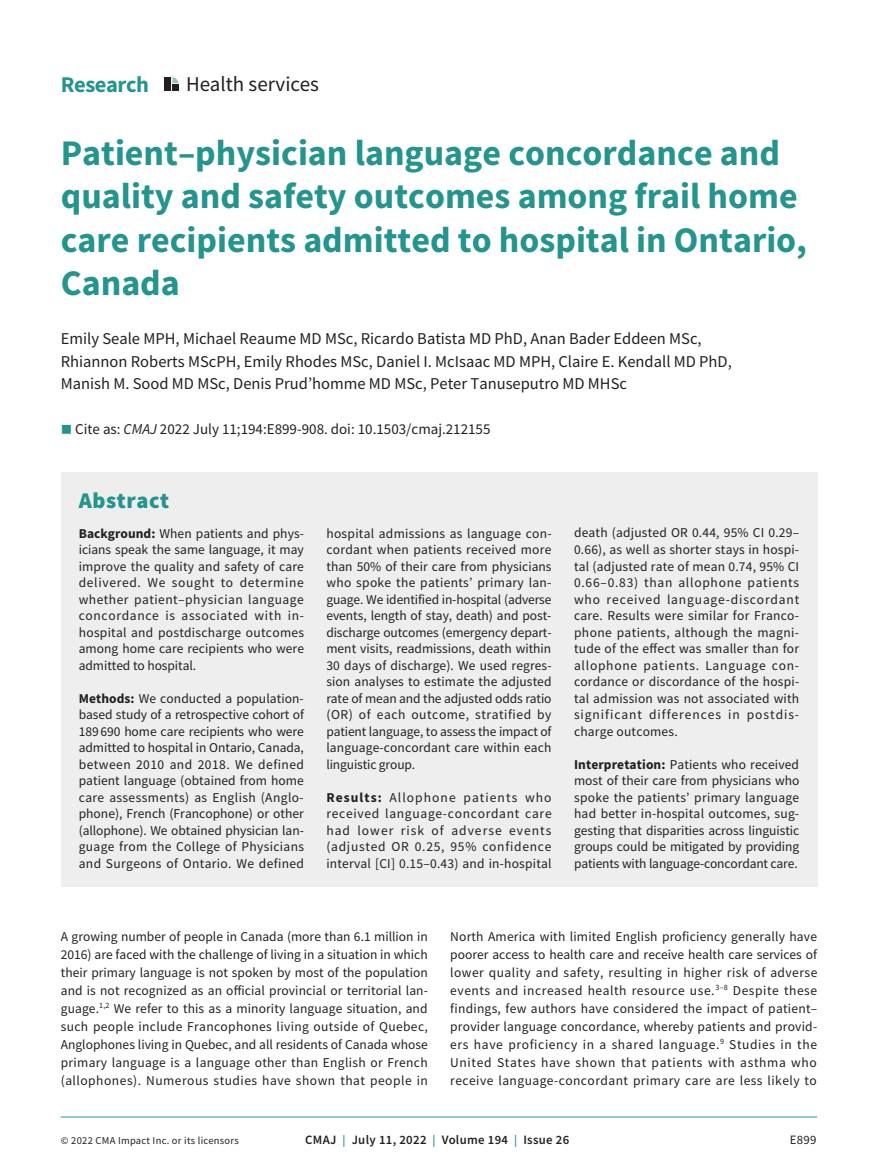
<style>
.page{position:relative;width:878px;height:1175px;background:#fff}
.page>*{position:absolute;margin:0;border:0;box-sizing:border-box;transform-origin:0 0}
.t1{font:700 36px/43.2px "Source Sans Pro";color:#24948e}
.t2{font:700 22.5px "Source Sans Pro";letter-spacing:-.02em;color:#24948e}
.t3{font:900 22.5px "Source Sans Pro";letter-spacing:.025em;color:#24948e}
.t4{font:21px "Source Sans Pro";color:#231f20}
.t5{font:16.5px/22.5px "Source Sans Pro";color:#231f20}
.t6{font:15px "Source Sans Pro";color:#231f20}
.t7{font:13.5px/16.5px "Source Sans Pro";letter-spacing:.025em;color:#231f20;text-align:justify}
.t8{font:600 12.75px "Source Sans Pro";letter-spacing:.025em;color:#231f20}
.t9{font:12.75px "Source Sans Pro";color:#231f20}
.t10{font:10.5px "Source Sans Pro";letter-spacing:.025em;color:#231f20}
.s1{color:#24948e}
.s2{font-style:italic}
.s3{font-weight:700}
.s4{font-size:12px;color:#24948e}
</style>
<div class="page">
<hr style="left:61px;top:1116px;width:756px;height:1px;background:#24948e">
<svg style="left:165px;top:77px;width:13px;height:14px"></svg>
<div style="left:61px;top:472px;width:756px;height:415px;background:#eeeeef"></div>
<h2 class="t2" style="left:61px;top:69px;width:90px">Research</h2>
<h3 class="t4" style="left:186px;top:71px;width:134px">Health services</h3>
<h1 class="t1" style="left:61px;top:131px;width:747px">Patient–physician language concordance and quality and safety outcomes among frail home care recipients admitted to hospital in Ontario, Canada</h1>
<p class="t5" style="left:61px;top:327px;width:672px">Emily Seale MPH, Michael Reaume MD MSc, Ricardo Batista MD PhD, Anan Bader Eddeen MSc,<br>Rhiannon Roberts MScPH, Emily Rhodes MSc, Daniel I. McIsaac MD MPH, Claire E. Kendall MD PhD,<br>Manish M. Sood MD MSc, Denis Prud’homme MD MSc, Peter Tanuseputro MD MHSc</p>
<p class="t6" style="left:61px;top:420px;width:431px"><span class="s1">■</span> Cite as: <span class="s2">CMAJ</span> 2022 July 11;194:E899-908. doi: 10.1503/cmaj.212155</p>
<h2 class="t3" style="left:79px;top:484px;width:92px">Abstract</h2>
<p class="t7" style="left:79px;top:525px;width:227px"><span class="s3">Background:</span> When patients and phys&shy;icians speak the same language, it may improve the quality and safety of care delivered. We sought to determine whether patient–physician language concordance is associated with in&shy;hospital and postdischarge outcomes among home care recipients who were admitted to hospital.</p>
<p class="t7" style="left:79px;top:690px;width:227px"><span class="s3">Methods:</span> We conducted a population&shy;based study of a retrospective cohort of 189 690 home care recipients who were admitted to hospital in Ontario, Canada, between 2010 and 2018. We defined patient language (obtained from home care assessments) as English (Anglo&shy;phone), French (Francophone) or other (allophone). We obtained physician lan&shy;guage from the College of Physicians and Surgeons of Ontario. We defined</p>
<p class="t7" style="left:326px;top:525px;width:227px">hospital admissions as language con&shy;cordant when patients received more than 50% of their care from physicians who spoke the patients’ primary lan&shy;guage. We identified in-hospital (adverse events, length of stay, death) and post&shy;discharge outcomes (emergency depart&shy;ment visits, readmissions, death within 30 days of discharge). We used regres&shy;sion analyses to estimate the adjusted rate of mean and the adjusted odds ratio (OR) of each outcome, stratified by patient language, to assess the impact of language-concordant care within each linguistic group.</p>
<p class="t7" style="left:326px;top:788px;width:227px"><span class="s3">Results:</span> Allophone patients who received language-concordant care had lower risk of adverse events (adjusted OR 0.25, 95% confidence interval [CI] 0.15–0.43) and in-hospital</p>
<p class="t7" style="left:574px;top:524px;width:227px">death (adjusted OR 0.44, 95% CI 0.29– 0.66), as well as shorter stays in hospi&shy;tal (adjusted rate of mean 0.74, 95% CI 0.66–0.83) than allophone patients who received language-discordant care. Results were similar for Franco&shy;phone patients, although the magni&shy;tude of the effect was smaller than for allophone patients. Language con&shy;cordance or discordance of the hospi&shy;tal admission was not associated with significant differences in postdis&shy;charge outcomes.</p>
<p class="t7" style="left:574px;top:755px;width:227px"><span class="s3">Interpretation:</span> Patients who received most of their care from physicians who spoke the patients’ primary language had better in-hospital outcomes, sug&shy;gesting that disparities across linguistic groups could be mitigated by providing patients with language-concordant care.</p>
<p class="t7" style="left:61px;top:927px;width:368px;line-height:18px">A growing number of people in Canada (more than 6.1 million in 2016) are faced with the challenge of living in a situation in which their primary language is not spoken by most of the population and is not recognized as an official provincial or territorial lan&shy;guage.<sup>1,2</sup> We refer to this as a minority language situation, and such people include Francophones living outside of Quebec, Anglophones living in Quebec, and all residents of Canada whose primary language is a language other than English or French (allophones). Numerous studies have shown that people in</p>
<p class="t7" style="left:450px;top:927px;width:368px;line-height:18px">North America with limited English proficiency generally have poorer access to health care and receive health care services of lower quality and safety, resulting in higher risk of adverse events and increased health resource use.<sup>3–8</sup> Despite these findings, few authors have considered the impact of patient– provider language concordance, whereby patients and provid&shy;ers have proficiency in a shared language.<sup>9</sup> Studies in the United States have shown that patients with asthma who receive language-concordant primary care are less likely to</p>
<p class="t10" style="left:61px;top:1134px;width:179px">© 2022 CMA Impact Inc. or its licensors</p>
<p class="t8" style="left:305px;top:1131px;width:265px">CMAJ <span class="s4">|</span> July 11, 2022 <span class="s4">|</span> Volume 194 <span class="s4">|</span> Issue 26</p>
<p class="t9" style="left:789px;top:1132px;width:28px">E899</p>
</div>
